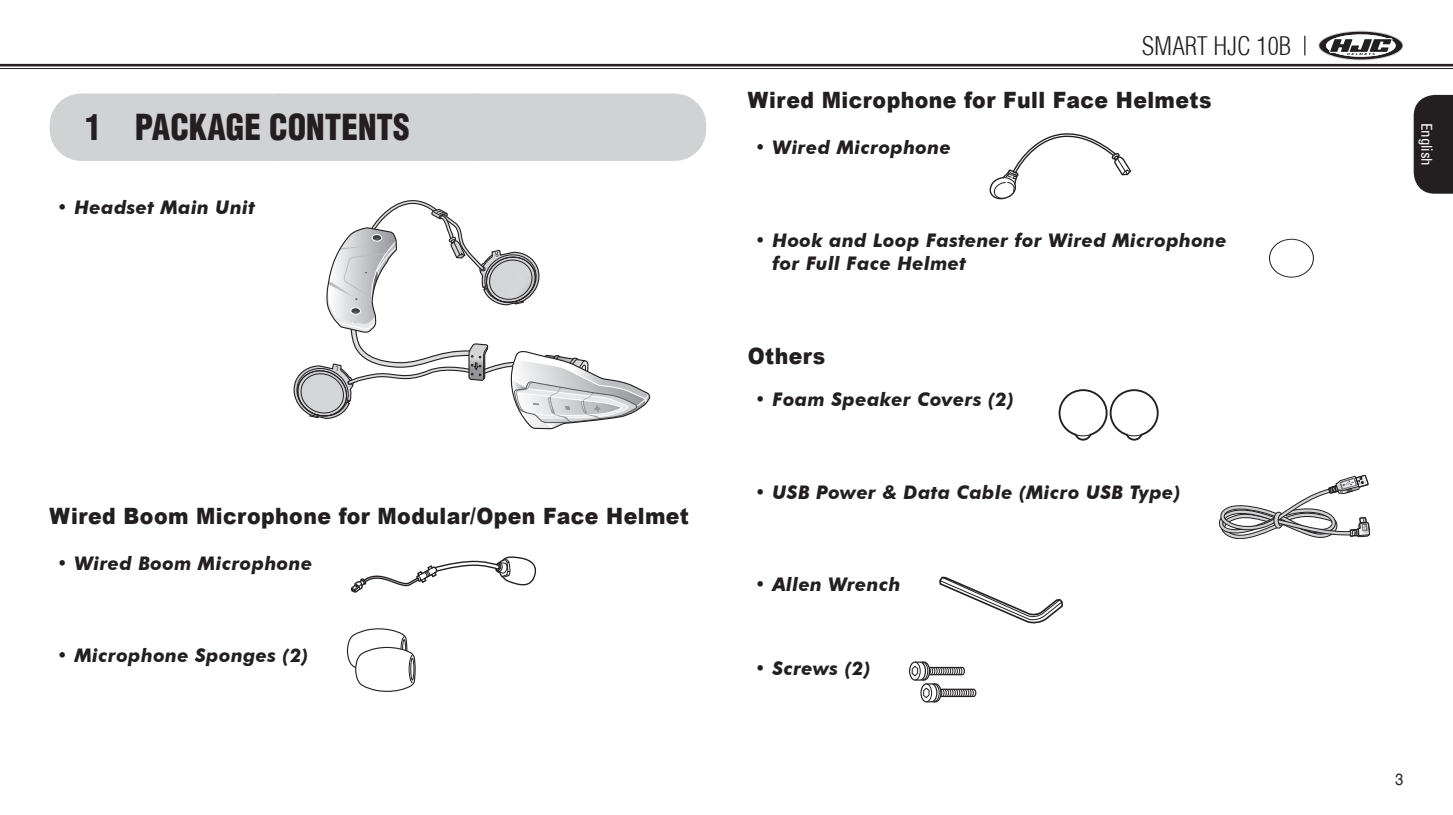
<style>
.page{position:relative;width:1453px;height:815px;background:#fff}
.page>*{position:absolute;margin:0;border:0;box-sizing:border-box;transform-origin:0 0}
.t1{font:900 condensed 35px "Helvetica";color:#231f20;scale:.95 1}
.t2{font:300 condensed 25px "Helvetica";color:#231f20}
.t3{font:900 22.5px "Arial";letter-spacing:.02em;color:#231f20;scale:.91 1}
.t4{font:italic 700 18.75px/22.5px "Futura BT";letter-spacing:.02em;color:#231f20}
.t5{font:16.25px "Helvetica";color:#231f20;scale:.9 1}
.t6{font:condensed 15px "Univers";color:#fff}
</style>
<div class="page">
<svg style="left:1304px;top:36px;width:1px;height:19px"></svg>
<svg style="left:1413px;top:95px;width:40px;height:99px;background:#312d2e"></svg>
<svg style="left:1318px;top:31px;width:85px;height:29px"></svg>
<svg style="left:0;top:66px;width:1453px;height:1px"></svg>
<hr style="left:0;top:64px;width:1453px;height:2px;background:#231f20">
<hr style="left:0;top:68px;width:1453px;height:1px;background:#231f20">
<div style="left:81px;top:98px;width:593px;height:63px;background:#d1d2d4"></div>
<hr style="left:674px;top:98px;width:1px;height:63px;background:#d1d2d4">
<div style="left:81px;top:94px;width:593px;height:62px;background:#d1d2d4"></div>
<hr style="left:674px;top:94px;width:1px;height:62px;background:#d1d2d4">
<svg style="left:293px;top:200px;width:357px;height:229px"></svg>
<svg style="left:351px;top:556px;width:185px;height:37px"></svg>
<svg style="left:347px;top:628px;width:69px;height:64px"></svg>
<div style="left:410px;top:658px;width:4px;height:22px;border:1px solid #231f20;border-radius:50%"></div>
<svg style="left:989px;top:133px;width:142px;height:66px"></svg>
<svg style="left:1058px;top:389px;width:100px;height:52px"></svg>
<svg style="left:1219px;top:475px;width:151px;height:64px"></svg>
<svg style="left:939px;top:577px;width:124px;height:46px"></svg>
<svg style="left:909px;top:662px;width:67px;height:40px"></svg>
<div style="left:1269px;top:239px;width:45px;height:38px;border:1px solid #231f20;border-radius:50%"></div>
<h1 class="t1" style="left:85px;top:105px;width:343px">1 PACKAGE CONTENTS</h1>
<p class="t4" style="left:57px;top:196px;width:200px">• Headset Main Unit</p>
<p class="t3" style="left:50px;top:500px;width:704px">Wired Boom Microphone for Modular/Open Face Helmet</p>
<p class="t4" style="left:57px;top:552px;width:257px">• Wired Boom Microphone</p>
<p class="t4" style="left:57px;top:644px;width:253px">• Microphone Sponges (2)</p>
<h2 class="t2" style="left:1142px;top:30px;width:151px">SMART HJC 10B</h2>
<p class="t3" style="left:748px;top:84px;width:511px">Wired Microphone for Full Face Helmets</p>
<p class="t4" style="left:755px;top:136px;width:198px">• Wired Microphone</p>
<p class="t4" style="left:772px;top:229px;width:456px;text-indent:-18px">• Hook and Loop Fastener for Wired Microphone for Full Face Helmet</p>
<p class="t3" style="left:748px;top:340px;width:87px">Others</p>
<p class="t4" style="left:755px;top:388px;width:260px">• Foam Speaker Covers (2)</p>
<p class="t4" style="left:755px;top:481px;width:427px">• USB Power &amp; Data Cable (Micro USB Type)</p>
<p class="t4" style="left:755px;top:573px;width:147px">• Allen Wrench</p>
<p class="t4" style="left:755px;top:657px;width:117px">• Screws (2)</p>
<p class="t6" style="left:1436px;top:123px;width:45px;rotate:90deg">English</p>
<p class="t5" style="left:1395px;top:770px;width:11px">3</p>
</div>
